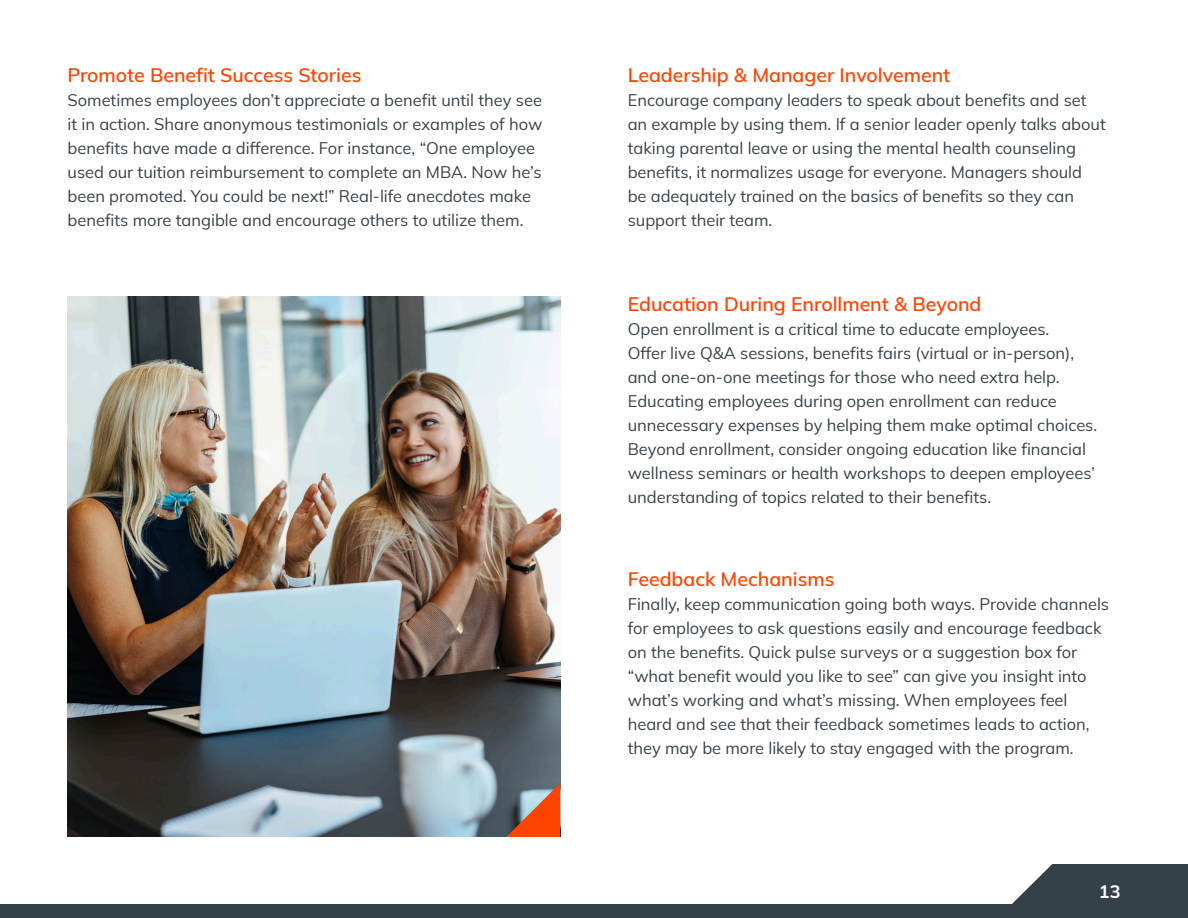
<style>
.page{position:relative;width:1188px;height:918px;background:#fff}
.page>*{position:absolute;margin:0;border:0;box-sizing:border-box;transform-origin:0 0}
.t1{font:600 19.5px "Mulish";color:#ff4200}
.t2{font:700 18px "Mulish";color:#fff}
.t3{font:16.5px/24px "Mulish";color:#354149}
</style>
<div class="page">
<svg style="left:1012px;top:864px;width:176px;height:40px;background:#4c565d"></svg>
<div style="left:0;top:904px;width:1188px;height:14px;background:#354149"></div>
<img style="left:68px;top:296px;width:492px;height:541px">
<svg style="left:506px;top:783px;width:54px;height:54px;background:#b66247"></svg>
<p class="t1" style="left:68px;top:61px;width:295px">Promote Benefit Success Stories</p>
<p class="t3" style="left:68px;top:87px;width:476px">Sometimes employees don’t appreciate a benefit until they see it in action. Share anonymous testimonials or examples of how benefits have made a difference. For instance, “One employee used our tuition reimbursement to complete an MBA. Now he’s been promoted. You could be next!” Real-life anecdotes make benefits more tangible and encourage others to utilize them.</p>
<p class="t1" style="left:628px;top:61px;width:324px">Leadership &amp; Manager Involvement</p>
<p class="t3" style="left:628px;top:87px;width:480px">Encourage company leaders to speak about benefits and set an example by using them. If a senior leader openly talks about taking parental leave or using the mental health counseling benefits, it normalizes usage for everyone. Managers should<br>be adequately trained on the basics of benefits so they can support their team.</p>
<p class="t1" style="left:628px;top:290px;width:355px">Education During Enrollment &amp; Beyond</p>
<p class="t3" style="left:628px;top:316px;width:471px">Open enrollment is a critical time to educate employees.<br>Offer live Q&amp;A sessions, benefits fairs (virtual or in-person), and one-on-one meetings for those who need extra help.<br>Educating employees during open enrollment can reduce unnecessary expenses by helping them make optimal choices.<br>Beyond enrollment, consider ongoing education like financial wellness seminars or health workshops to deepen employees’ understanding of topics related to their benefits.</p>
<p class="t1" style="left:628px;top:566px;width:208px">Feedback Mechanisms</p>
<p class="t3" style="left:628px;top:592px;width:483px">Finally, keep communication going both ways. Provide channels for employees to ask questions easily and encourage feedback on the benefits. Quick pulse surveys or a suggestion box for “what benefit would you like to see” can give you insight into what’s working and what’s missing. When employees feel heard and see that their feedback sometimes leads to action, they may be more likely to stay engaged with the program.</p>
<p class="t2" style="left:1099px;top:879px;width:23px">13</p>
</div>
